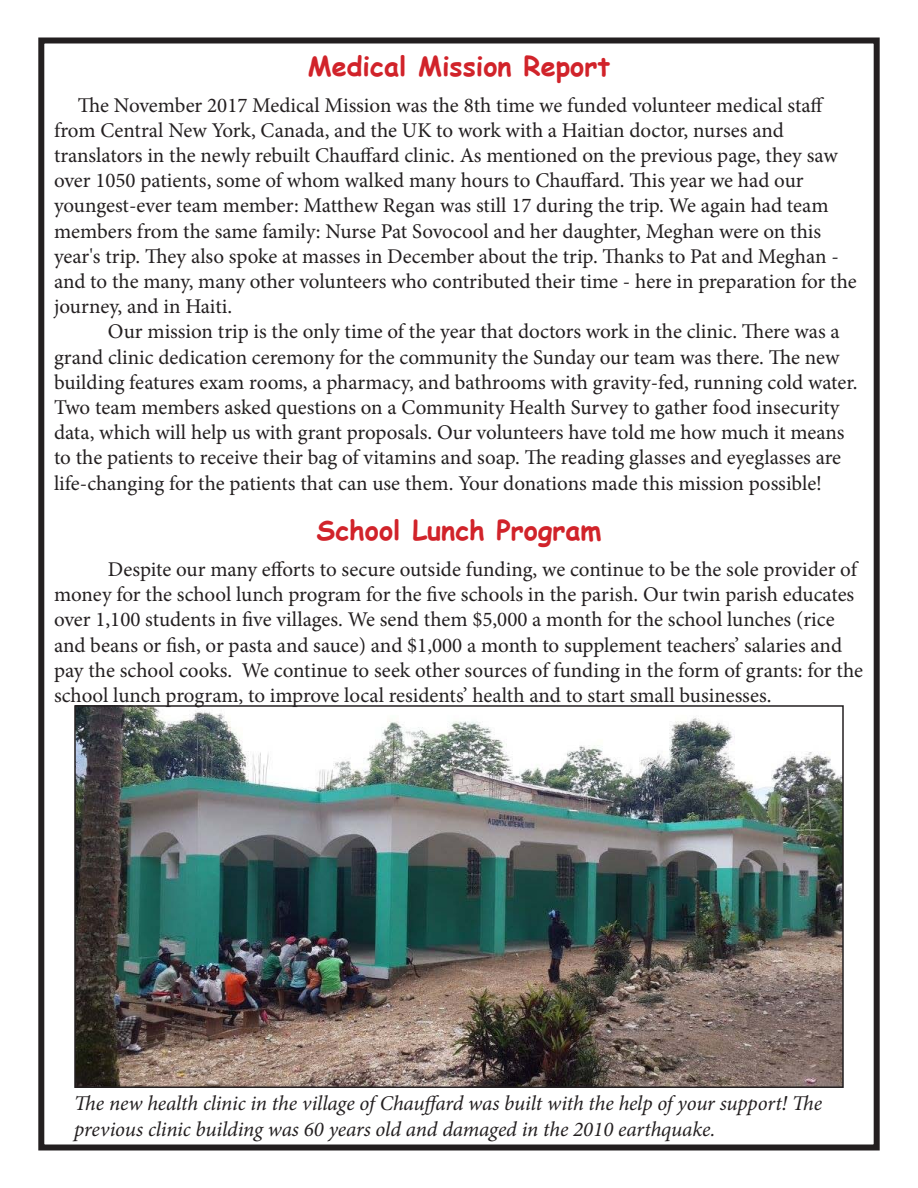
<style>
.page{position:relative;width:918px;height:1188px;background:#fff}
.page>*{position:absolute;margin:0;border:0;box-sizing:border-box;transform-origin:0 0}
.t1{font:700 27px "Comic Sans MS";color:#d1232a}
.t2{font:21px/25.2px "Minion Pro";letter-spacing:-.005em;color:#231f20}
.t3{font:italic 21px/25.2px "Minion Pro";letter-spacing:-.01em;color:#231f20}
</style>
<div class="page">
<div style="left:38px;top:38px;width:842px;height:1112px;border:6px solid #231f20"></div>
<img style="left:77px;top:708px;width:764px;height:377px">
<div style="left:74px;top:705px;width:770px;height:383px;border:2px solid #231f20"></div>
<p class="t1" style="left:308px;top:46px;width:304px">Medical Mission Report</p>
<p class="t2" style="left:54px;top:92px;width:772px;text-indent:24px">The November 2017 Medical Mission was the 8th time we funded volunteer medical staff from Central New York, Canada, and the UK to work with a Haitian doctor, nurses and</p>
<p class="t2" style="left:54px;top:143px;width:804px">translators in the newly rebuilt Chauffard clinic. As mentioned on the previous page, they saw over 1050 patients, some of whom walked many hours to Chauffard. This year we had our youngest-ever team member: Matthew Regan was still 17 during the trip. We again had team members from the same family: Nurse Pat Sovocool and her daughter, Meghan were on this year's trip. They also spoke at masses in December about the trip. Thanks to Pat and Meghan - and to the many, many other volunteers who contributed their time - here in preparation for the journey, and in Haiti.</p>
<p class="t2" style="left:54px;top:319px;width:805px;text-indent:54px">Our mission trip is the only time of the year that doctors work in the clinic. There was a grand clinic dedication ceremony for the community the Sunday our team was there. The new building features exam rooms, a pharmacy, and bathrooms with gravity-fed, running cold water.<br>Two team members asked questions on a Community Health Survey to gather food insecurity data, which will help us with grant proposals. Our volunteers have told me how much it means to the patients to receive their bag of vitamins and soap. The reading glasses and eyeglasses are life-changing for the patients that can use them. Your donations made this mission possible!</p>
<p class="t1" style="left:317px;top:510px;width:286px">School Lunch Program</p>
<p class="t2" style="left:54px;top:557px;width:811px;text-indent:54px">Despite our many efforts to secure outside funding, we continue to be the sole provider of money for the school lunch program for the five schools in the parish. Our twin parish educates over 1,100 students in five villages. We send them $5,000 a month for the school lunches (rice and beans or fish, or pasta and sauce) and $1,000 a month to supplement teachers’ salaries and pay the school cooks. We continue to seek other sources of funding in the form of grants: for the school lunch program, to improve local residents’ health and to start small businesses.</p>
<p class="t3" style="left:74px;top:1091px;width:749px">The new health clinic in the village of Chauffard was built with the help of your support! The previous clinic building was 60 years old and damaged in the 2010 earthquake.</p>
</div>
